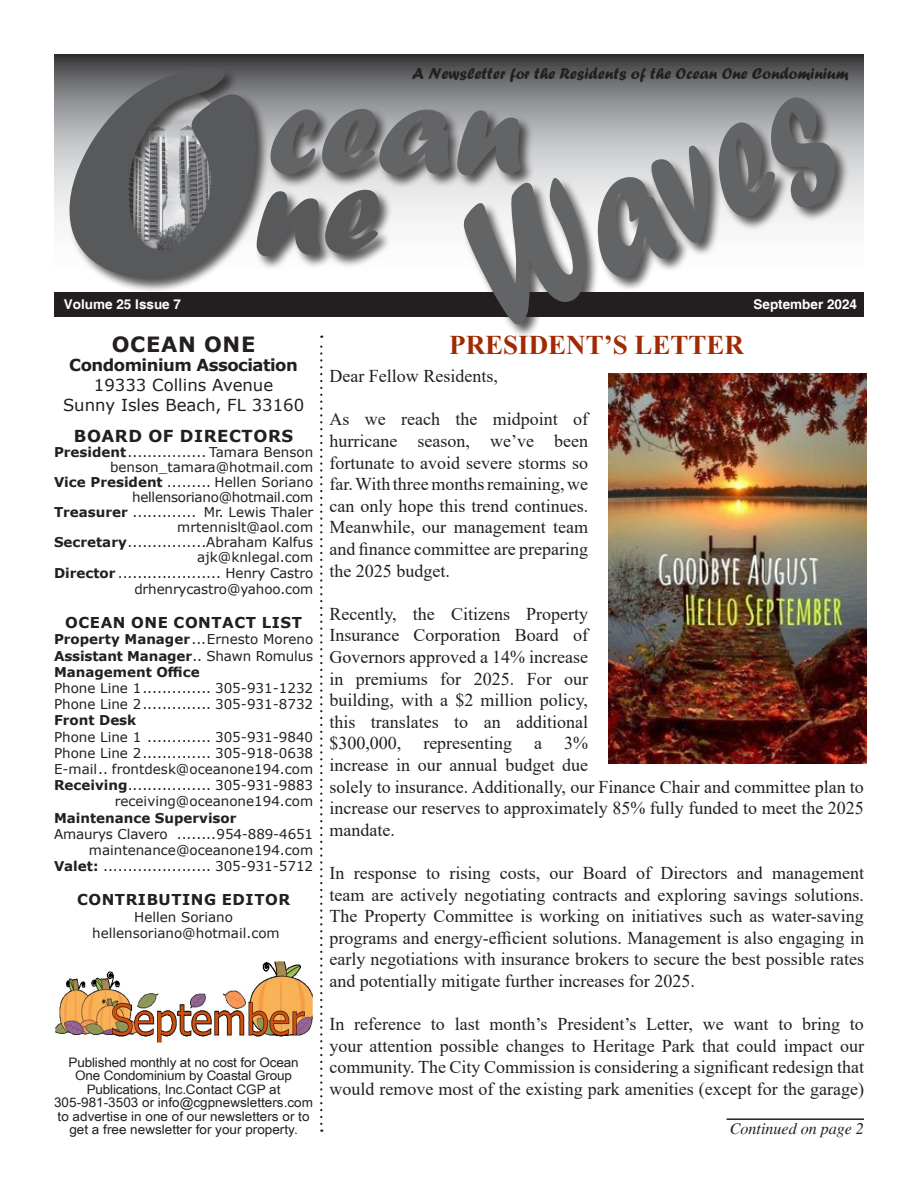
<style>
.page{position:relative;width:918px;height:1188px;background:#fff}
.page>*{position:absolute;margin:0;border:0;box-sizing:border-box;transform-origin:0 0}
.t1{font:310.5px "Forte";color:#58595b}
.t2{font:189.75px "Forte";color:#636466;scale:.75 1}
.t3{font:135px "Forte";color:#636466}
.t4{font:135px "Forte";color:#58595b}
.t5{font:700 27px "Times New Roman";color:#a02a02}
.t6{font:700 21px "Verdana";letter-spacing:.035em;color:#231f20}
.t7{font:18px/21.6px "Times New Roman";color:#231f20;text-align:justify}
.t8{font:16.5px "Forte";color:#231f20}
.t9{font:16.5px "Verdana";color:#231f20}
.t10{font:700 16.5px "Verdana";letter-spacing:-.03em;color:#231f20}
.t11{font:700 16.5px "Verdana";letter-spacing:.035em;color:#231f20}
.t12{font:italic 16.05px "Times";color:#231f20}
.t13{font:700 15px "Verdana";letter-spacing:.035em;color:#231f20}
.t14{font:13.5px/15px "Verdana";color:#231f20;text-align:right}
.t15{font:700 13.5px "Verdana";color:#231f20}
.t16{font:700 13.5px "Helvetica";color:#fff}
.t17{font:13.5px "Verdana";letter-spacing:-.02em;color:#231f20}
.t18{font:13.05px/13.5px "Arial Narrow";color:#231f20;text-align:center;scale:1.26 1}
.s1{font-weight:700}
.s2{font-weight:400}
</style>
<div class="page">
<svg style="left:55px;top:55px;width:809px;height:169px;background:#757577"></svg>
<div style="left:55px;top:292px;width:809px;height:24px;background:#231f20"></div>
<svg style="left:320px;top:336px;width:2px;height:788px"></svg>
<hr style="left:727px;top:1118px;width:137px;height:2px;background:#231f20">
<div style="left:68px;top:66px;width:202px;height:227px;background:#231f20;opacity:.75"></div>
<div style="left:269px;top:107px;width:266px;height:83px;background:#231f20;opacity:.75"></div>
<div style="left:255px;top:188px;width:139px;height:82px;background:#231f20;opacity:.75"></div>
<div style="left:463px;top:96px;width:387px;height:243px;background:#231f20;opacity:.75"></div>
<img style="left:55px;top:961px;width:258px;height:82px">
<img style="left:608px;top:374px;width:258px;height:390px">
<p class="t1" style="left:62px;top:-8px;width:199px">O</p>
<p class="t8" style="left:412px;top:63px;width:438px">A Newsletter for the Residents of the Ocean One Condominium</p>
<p class="t2" style="left:433px;top:173px;width:501px;rotate:-25deg">Waves</p>
<p class="t3" style="left:267px;top:49px;width:257px">cean</p>
<h3 class="t4" style="left:253px;top:130px;width:128px">ne</h3>
<p class="t16" style="left:64px;top:296px;width:119px">Volume 25 Issue 7</p>
<p class="t16" style="left:754px;top:296px;width:105px">September 2024</p>
<p class="t6" style="left:112px;top:329px;width:145px">OCEAN ONE</p>
<p class="t10" style="left:69px;top:354px;width:230px">Condominium Association</p>
<p class="t9" style="left:94px;top:374px;width:181px">19333 Collins Avenue</p>
<p class="t9" style="left:63px;top:394px;width:243px">Sunny Isles Beach, FL 33160</p>
<p class="t11" style="left:74px;top:424px;width:221px">BOARD OF DIRECTORS</p>
<p class="t14" style="left:54px;top:444px;width:261px"><span class="s1">President</span>................ Tamara Benson benson_tamara@hotmail.com</p>
<p class="t14" style="left:54px;top:474px;width:261px"><span class="s1">Vice President</span> ......... Hellen Soriano</p>
<p class="t17" style="left:132px;top:487px;width:183px">hellensoriano@hotmail.com</p>
<p class="t14" style="left:54px;top:504px;width:261px"><span class="s1">Treasurer</span> ............. Mr. Lewis Thaler mrtennislt@aol.com</p>
<p class="t14" style="left:54px;top:534px;width:261px"><span class="s1">Secretary</span>................Abraham Kalfus ajk@knlegal.com</p>
<p class="t14" style="left:54px;top:565px;width:261px"><span class="s1">Director</span> ..................... Henry Castro</p>
<p class="t14" style="left:134px;top:581px;width:180px">drhenrycastro@yahoo.com</p>
<p class="t13" style="left:65px;top:612px;width:238px">OCEAN ONE CONTACT LIST</p>
<p class="t14" style="left:54px;top:632px;width:261px"><span class="s1">Property Manager</span>...Ernesto Moreno</p>
<p class="t15" style="left:54px;top:646px;width:261px">Assistant Manager<span class="s2">.. Shawn Romulus</span></p>
<p class="t15" style="left:54px;top:662px;width:147px">Management Office</p>
<p class="t14" style="left:54px;top:680px;width:261px">Phone Line 1.............. 305-931-1232</p>
<p class="t14" style="left:54px;top:697px;width:261px">Phone Line 2.............. 305-931-8732</p>
<p class="t15" style="left:54px;top:711px;width:84px">Front Desk</p>
<p class="t14" style="left:54px;top:729px;width:261px">Phone Line 1 ............. 305-931-9840</p>
<p class="t14" style="left:54px;top:745px;width:261px">Phone Line 2.............. 305-918-0638</p>
<p class="t14" style="left:54px;top:761px;width:261px">E-mail.. frontdesk@oceanone194.com</p>
<p class="t14" style="left:54px;top:778px;width:261px"><span class="s1">Receiving</span>................. 305-931-9883</p>
<p class="t14" style="left:115px;top:794px;width:200px">receiving@oceanone194.com</p>
<p class="t15" style="left:54px;top:808px;width:184px">Maintenance Supervisor</p>
<p class="t14" style="left:54px;top:826px;width:261px">Amaurys Clavero ........954-889-4651</p>
<p class="t14" style="left:89px;top:842px;width:226px">maintenance@oceanone194.com</p>
<p class="t14" style="left:54px;top:859px;width:261px"><span class="s1">Valet:</span> ...................... 305-931-5712</p>
<p class="t13" style="left:77px;top:889px;width:215px">CONTRIBUTING EDITOR</p>
<p class="t14" style="left:134px;top:909px;width:100px">Hellen Soriano</p>
<p class="t14" style="left:92px;top:925px;width:189px">hellensoriano@hotmail.com</p>
<p class="t18" style="left:69px;top:1055px;width:184px">Published monthly at no cost for Ocean<br>One Condominium by Coastal Group<br>Publications, Inc.Contact CGP at</p>
<p class="t18" style="left:54px;top:1096px;width:207px">305-981-3503 or info@cgpnewsletters.com</p>
<p class="t18" style="left:58px;top:1109px;width:201px">to advertise in one of our newsletters or to get a free newsletter for your property.</p>
<p class="t5" style="left:449px;top:325px;width:296px">PRESIDENT’S LETTER</p>
<p class="t7" style="left:329px;top:365px;width:170px">Dear Fellow Residents,</p>
<p class="t7" style="left:329px;top:408px;width:260px">As we reach the midpoint of hurricane season, we’ve been fortunate to avoid severe storms so far. With three months remaining, we can only hope this trend continues.<br>Meanwhile, our management team and finance committee are preparing the 2025 budget.</p>
<p class="t7" style="left:329px;top:602px;width:536px;text-align:left">Recently, the Citizens Property<br>Insurance Corporation Board of<br>Governors approved a 14% increase<br>in premiums for 2025. For our<br>building, with a $2 million policy,<br>this translates to an additional<br>$300,000, representing a 3%<br>increase in our annual budget due<br>solely to insurance. Additionally, our Finance Chair and committee plan to increase our reserves to approximately 85% fully funded to meet the 2025 mandate.</p>
<p class="t7" style="left:329px;top:862px;width:536px">In response to rising costs, our Board of Directors and management team are actively negotiating contracts and exploring savings solutions.<br>The Property Committee is working on initiatives such as water-saving programs and energy-efficient solutions. Management is also engaging in early negotiations with insurance brokers to secure the best possible rates and potentially mitigate further increases for 2025.</p>
<p class="t7" style="left:329px;top:1013px;width:536px">In reference to last month’s President’s Letter, we want to bring to your attention possible changes to Heritage Park that could impact our community. The City Commission is considering a significant redesign that would remove most of the existing park amenities (except for the garage)</p>
<p class="t12" style="left:730px;top:1120px;width:136px">Continued on page 2</p>
</div>
